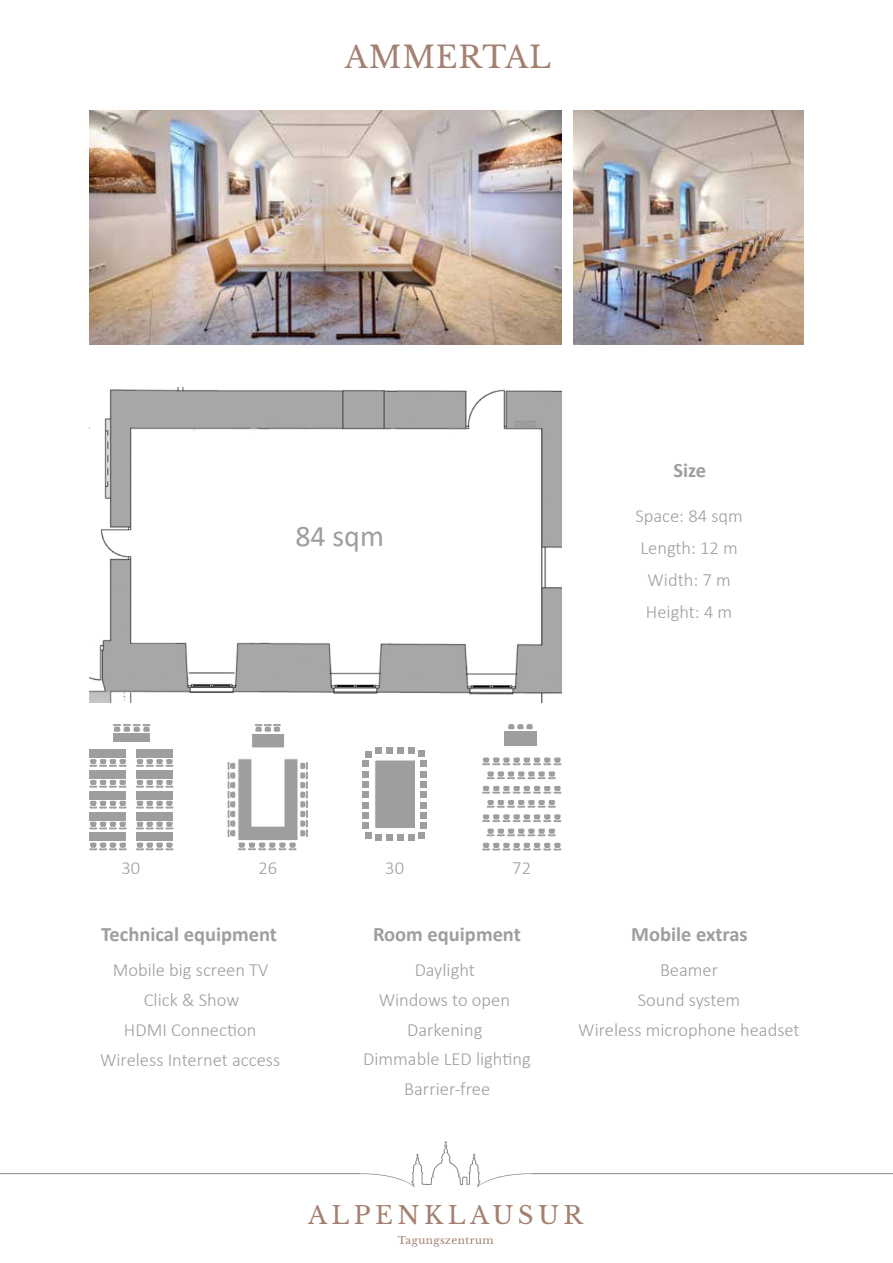
<style>
.page{position:relative;width:893px;height:1263px;background:#fff}
.page>*{position:absolute;margin:0;border:0;box-sizing:border-box;transform-origin:0 0}
.t1{font:30px "Libre Baskerville";letter-spacing:.03em;color:#a38070}
.t2{font:30px "Calibri";color:#9c9e9f}
.t3{font:24.6px "Libre Baskerville";letter-spacing:.18em;color:#a38070}
.t4{font:700 20.55px "Calibri";color:#9c9e9f}
.t5{font:300 18.6px/29.8px "Calibri";color:#9c9e9f;text-align:center}
.t6{font:10.35px "Libre Baskerville";letter-spacing:.04em;color:#a38070}
</style>
<div class="page">
<svg style="left:359px;top:1141px;width:174px;height:47px"></svg>
<hr style="left:532px;top:1173px;width:361px;height:1px;background:#87888a">
<hr style="left:0;top:1173px;width:359px;height:1px;background:#87888a">
<img style="left:89px;top:388px;width:472px;height:315px">
<img style="left:89px;top:111px;width:473px;height:234px">
<img style="left:573px;top:111px;width:231px;height:234px">
<div style="left:374px;top:759px;width:42px;height:70px;background:#9c9e9f;border:1px solid #fff"></div>
<div style="left:362px;top:761px;width:7px;height:6px;background:#9c9e9f"></div>
<div style="left:362px;top:771px;width:7px;height:6px;background:#9c9e9f"></div>
<div style="left:362px;top:781px;width:7px;height:7px;background:#9c9e9f"></div>
<div style="left:362px;top:791px;width:7px;height:7px;background:#9c9e9f"></div>
<div style="left:362px;top:802px;width:7px;height:6px;background:#9c9e9f"></div>
<div style="left:362px;top:812px;width:7px;height:6px;background:#9c9e9f"></div>
<div style="left:362px;top:822px;width:7px;height:7px;background:#9c9e9f"></div>
<div style="left:365px;top:751px;width:6px;height:7px;background:#9c9e9f"></div>
<div style="left:421px;top:781px;width:6px;height:7px;background:#9c9e9f"></div>
<div style="left:421px;top:791px;width:6px;height:7px;background:#9c9e9f"></div>
<svg style="left:421px;top:802px;width:6px;height:16px"></svg>
<div style="left:421px;top:822px;width:6px;height:7px;background:#9c9e9f"></div>
<svg style="left:397px;top:748px;width:30px;height:29px"></svg>
<div style="left:386px;top:748px;width:7px;height:6px;background:#9c9e9f"></div>
<svg style="left:376px;top:748px;width:6px;height:6px"></svg>
<svg style="left:397px;top:832px;width:27px;height:8px"></svg>
<div style="left:386px;top:834px;width:7px;height:6px;background:#9c9e9f"></div>
<svg style="left:365px;top:832px;width:17px;height:8px"></svg>
<svg style="left:113px;top:724px;width:37px;height:8px"></svg>
<div style="left:113px;top:733px;width:37px;height:8px;background:#9c9e9f"></div>
<svg style="left:89px;top:759px;width:38px;height:8px"></svg>
<div style="left:89px;top:749px;width:37px;height:9px;background:#9c9e9f"></div>
<svg style="left:136px;top:759px;width:37px;height:8px"></svg>
<div style="left:136px;top:749px;width:37px;height:9px;background:#9c9e9f"></div>
<svg style="left:89px;top:780px;width:38px;height:8px"></svg>
<div style="left:89px;top:770px;width:37px;height:8px;background:#9c9e9f"></div>
<svg style="left:136px;top:780px;width:37px;height:8px"></svg>
<div style="left:136px;top:770px;width:37px;height:8px;background:#9c9e9f"></div>
<svg style="left:89px;top:801px;width:38px;height:7px"></svg>
<div style="left:89px;top:791px;width:37px;height:8px;background:#9c9e9f"></div>
<svg style="left:136px;top:801px;width:37px;height:7px"></svg>
<div style="left:136px;top:791px;width:37px;height:8px;background:#9c9e9f"></div>
<svg style="left:89px;top:822px;width:38px;height:7px"></svg>
<div style="left:89px;top:812px;width:37px;height:8px;background:#9c9e9f"></div>
<svg style="left:136px;top:822px;width:37px;height:7px"></svg>
<div style="left:136px;top:812px;width:37px;height:8px;background:#9c9e9f"></div>
<svg style="left:89px;top:842px;width:38px;height:8px"></svg>
<div style="left:89px;top:833px;width:37px;height:8px;background:#9c9e9f"></div>
<svg style="left:136px;top:842px;width:37px;height:8px"></svg>
<div style="left:136px;top:833px;width:37px;height:8px;background:#9c9e9f"></div>
<svg style="left:482px;top:757px;width:79px;height:8px"></svg>
<svg style="left:482px;top:786px;width:79px;height:8px"></svg>
<svg style="left:482px;top:814px;width:79px;height:8px"></svg>
<svg style="left:482px;top:843px;width:79px;height:7px"></svg>
<svg style="left:487px;top:828px;width:69px;height:8px"></svg>
<svg style="left:487px;top:800px;width:69px;height:8px"></svg>
<svg style="left:487px;top:771px;width:69px;height:8px"></svg>
<div style="left:504px;top:731px;width:33px;height:14px;background:#9c9e9f"></div>
<svg style="left:508px;top:724px;width:25px;height:5px"></svg>
<div style="left:252px;top:733px;width:33px;height:15px;background:#9c9e9f;border:1px solid #fff"></div>
<svg style="left:255px;top:724px;width:26px;height:8px"></svg>
<svg style="left:228px;top:759px;width:80px;height:91px"></svg>
<h1 class="t1" style="left:345px;top:39px;width:208px">AMMERTAL</h1>
<h1 class="t2" style="left:295px;top:515px;width:90px">84 sqm</h1>
<p class="t5" style="left:122px;top:852px;width:20px">30</p>
<p class="t5" style="left:258px;top:852px;width:20px">26</p>
<p class="t5" style="left:385px;top:852px;width:20px">30</p>
<p class="t5" style="left:512px;top:852px;width:20px">72</p>
<p class="t4" style="left:673px;top:455px;width:34px">Size</p>
<p class="t5" style="left:635px;top:501px;width:109px">Space: 84 sqm</p>
<p class="t5" style="left:640px;top:532px;width:99px;line-height:32px">Length: 12 m<br>Width: 7 m</p>
<p class="t5" style="left:646px;top:597px;width:88px">Height: 4 m</p>
<p class="t4" style="left:101px;top:920px;width:177px">Technical equipment</p>
<p class="t4" style="left:373px;top:920px;width:149px">Room equipment</p>
<p class="t4" style="left:631px;top:920px;width:118px">Mobile extras</p>
<p class="t5" style="left:100px;top:954px;width:182px">Mobile big screen TV<br>Click &amp; Show<br>HDMI Connection<br>Wireless Internet access</p>
<p class="t5" style="left:379px;top:954px;width:133px">Daylight<br>Windows to open<br>Darkening</p>
<p class="t5" style="left:578px;top:954px;width:223px">Beamer<br>Sound system<br>Wireless microphone headset</p>
<p class="t5" style="left:363px;top:1044px;width:169px">Dimmable LED lighting</p>
<p class="t5" style="left:404px;top:1074px;width:87px">Barrier-free</p>
<h2 class="t3" style="left:308px;top:1196px;width:276px">ALPENKLAUSUR</h2>
<p class="t6" style="left:398px;top:1233px;width:97px">Tagungszentrum</p>
<h2 class="t3" style="left:308px;top:1200px;width:276px">ALPENKLAUSUR</h2>
<p class="t6" style="left:398px;top:1237px;width:97px">Tagungszentrum</p>
</div>
